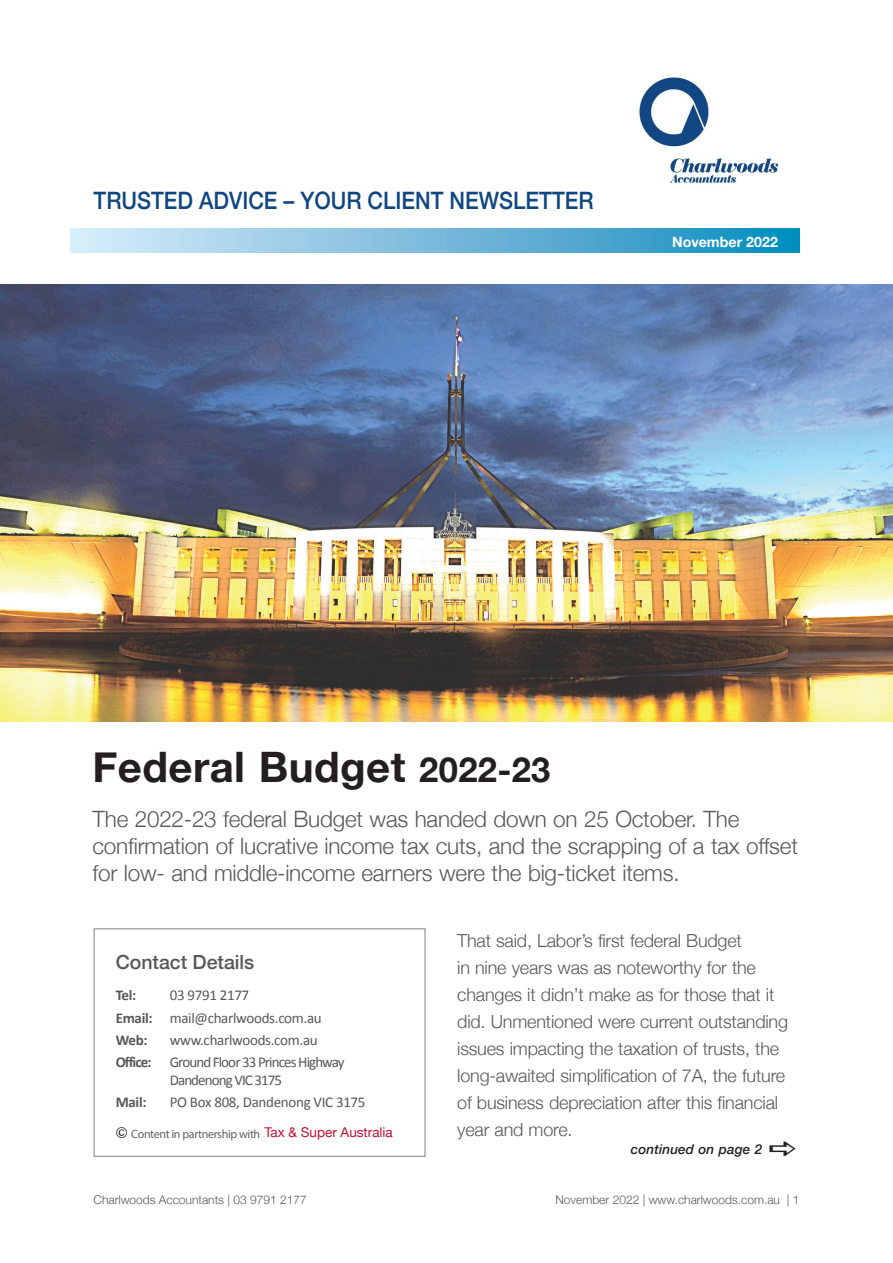
<style>
.page{position:relative;width:893px;height:1263px;background:#fff}
.page>*{position:absolute;margin:0;border:0;box-sizing:border-box;transform-origin:0 0}
.t1{font:700 42px "Helvetica Neue";letter-spacing:.01em;color:#231f20}
.t2{font:500 24px "Helvetica Neue";color:#104782;scale:.9 1}
.t3{font:300 22.5px/27px "Helvetica Neue";letter-spacing:-.01em;color:#57585a}
.t4{font:500 19.5px "Helvetica Neue";color:#57585a}
.t5{font:300 18px/27px "Helvetica Neue";letter-spacing:-.01em;color:#57585a}
.t6{font:15px/22.2px "Calibri";letter-spacing:-.06em;color:#57585a}
.t7{font:15px/22.2px "Calibri";letter-spacing:-.02em;color:#57585a}
.t8{font:700 15px "Calibri";letter-spacing:-.02em;color:#57585a}
.t9{font:700 14.25px "Helvetica Neue";color:#fff}
.t10{font:italic 500 13.5px "Helvetica Neue";letter-spacing:.01em;color:#231f20}
.t11{font:300 12px "Helvetica Neue";color:#57585a}
.t12{font:12px "Myriad Pro";letter-spacing:-.03em;color:#636366}
.s1{font-size:34.5px}
.s2{font-weight:700}
.s3{font-family:"Helvetica Neue";font-size:13.5px;color:#c3102f}
</style>
<div class="page">
<img style="left:0;top:285px;width:893px;height:436px">
<div style="left:94px;top:928px;width:331px;height:229px;border:1px solid #808285"></div>
<svg style="left:71px;top:229px;width:728px;height:23px"></svg>
<img style="left:639px;top:77px;width:139px;height:106px">
<h2 class="t2" style="left:94px;top:181px;width:557px">TRUSTED ADVICE – YOUR CLIENT NEWSLETTER</h2>
<p class="t9" style="left:672px;top:230px;width:107px">November 2022</p>
<h1 class="t1" style="left:93px;top:734px;width:459px">Federal Budget <span class="s1">2022-23</span></h1>
<p class="t3" style="left:93px;top:804px;width:707px">The 2022-23 federal Budget was handed down on 25 October. The confirmation of lucrative income tax cuts, and the scrapping of a tax offset for low- and middle-income earners were the big-ticket items.</p>
<p class="t4" style="left:116px;top:947px;width:140px">Contact Details</p>
<p class="t8" style="left:116px;top:985px;width:22px">Tel:</p>
<p class="t7" style="left:116px;top:984px;width:208px;text-indent:54px">03 9791 2177<br><span class="s2">Email:</span> mail@charlwoods.com.au<br><span class="s2">Web:</span></p>
<p class="t6" style="left:116px;top:1028px;width:230px;text-indent:54px">www.charlwoods.com.au<br><span class="s2">Office:</span> Ground Floor 33 Princes Highway</p>
<p class="t6" style="left:170px;top:1068px;width:114px">Dandenong VIC 3175</p>
<p class="t8" style="left:116px;top:1092px;width:32px">Mail:</p>
<p class="t7" style="left:170px;top:1091px;width:197px">PO Box 808, Dandenong VIC 3175</p>
<p class="t12" style="left:131px;top:1126px;width:263px">Content in partnership with <span class="s3">Tax &amp; Super Australia</span></p>
<p class="t5" style="left:457px;top:925px;width:332px">That said, Labor’s first federal Budget<br>in nine years was as noteworthy for the changes it didn’t make as for those that it did. Unmentioned were current outstanding issues impacting the taxation of trusts, the long-awaited simplification of 7A, the future of business depreciation after this financial year and more.</p>
<p class="t10" style="left:631px;top:1138px;width:133px">continued on page 2</p>
<p class="t11" style="left:94px;top:1190px;width:215px">Charlwoods Accountants | 03 9791 2177</p>
<p class="t11" style="left:555px;top:1190px;width:245px">November 2022 | www.charlwoods.com.au | 1</p>
</div>
